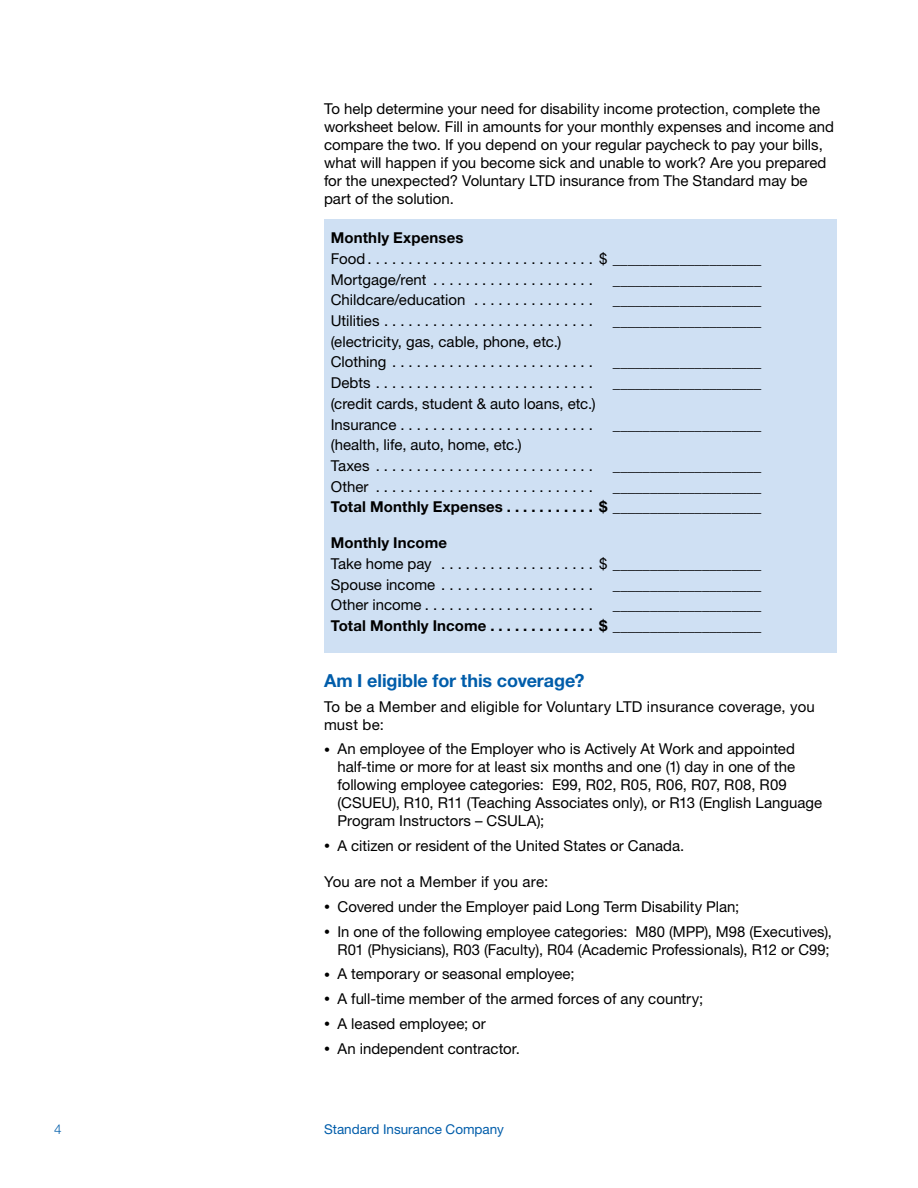
<style>
.page{position:relative;width:918px;height:1188px;background:#fff}
.page>*{position:absolute;margin:0;border:0;box-sizing:border-box;transform-origin:0 0}
.t1{font:700 18px "Helvetica Neue LT Std";letter-spacing:-.005em;color:#005daa}
.t2{font:15px/18px "Helvetica Neue LT Std";color:#000}
.t3{font:700 15px "Helvetica Neue LT Std";letter-spacing:.01em;color:#000}
.t4{font:13.5px "Helvetica Neue LT Std";color:#005daa}
.t5{font:300 13.5px "Helvetica Neue LT Std";color:#005daa}
.s1{font-size:12px}
</style>
<div class="page">
<div style="left:324px;top:219px;width:513px;height:433px;background:#cfe0f3"></div>
<p class="t5" style="left:54px;top:1121px;width:9px">4</p>
<p class="t2" style="left:324px;top:100px;width:512px">To help determine your need for disability income protection, complete the worksheet below. Fill in amounts for your monthly expenses and income and compare the two. If you depend on your regular paycheck to pay your bills, what will happen if you become sick and unable to work? Are you prepared for the unexpected? Voluntary LTD insurance from The Standard may be part of the solution.</p>
<p class="t3" style="left:331px;top:229px;width:134px">Monthly Expenses</p>
<p class="t2" style="left:331px;top:249px;width:432px">Food............................ $ ____________________</p>
<p class="t2" style="left:331px;top:270px;width:264px">Mortgage/rent ....................</p>
<p class="t2" style="left:613px;top:270px;width:150px">____________________</p>
<p class="t2" style="left:331px;top:291px;width:264px">Childcare/education . . . . . . . . . . . . . . .</p>
<p class="t2" style="left:613px;top:291px;width:150px">____________________</p>
<p class="t2" style="left:331px;top:311px;width:264px">Utilities ..........................</p>
<p class="t2" style="left:613px;top:311px;width:150px">____________________</p>
<p class="t2" style="left:331px;top:332px;width:232px">(electricity, gas, cable, phone, etc.)</p>
<p class="t2" style="left:331px;top:353px;width:264px">Clothing .........................</p>
<p class="t2" style="left:613px;top:353px;width:150px">____________________</p>
<p class="t2" style="left:331px;top:374px;width:264px">Debts ...........................</p>
<p class="t2" style="left:613px;top:374px;width:150px">____________________</p>
<p class="t2" style="left:331px;top:394px;width:266px">(credit cards, student &amp; auto loans, etc.)</p>
<p class="t2" style="left:331px;top:415px;width:264px">Insurance ........................</p>
<p class="t2" style="left:613px;top:415px;width:150px">____________________</p>
<p class="t2" style="left:331px;top:436px;width:192px">(health, life, auto, home, etc.)</p>
<p class="t2" style="left:331px;top:456px;width:264px">Taxes ...........................</p>
<p class="t2" style="left:613px;top:456px;width:150px">____________________</p>
<p class="t2" style="left:331px;top:477px;width:264px">Other ...........................</p>
<p class="t2" style="left:613px;top:477px;width:150px">____________________</p>
<p class="t3" style="left:331px;top:498px;width:432px">Total Monthly Expenses . . . . . . . . . . . $ ____________________</p>
<p class="t3" style="left:331px;top:534px;width:118px">Monthly Income</p>
<p class="t2" style="left:331px;top:554px;width:432px">Take home pay . . . . . . . . . . . . . . . . . . . $ ____________________</p>
<p class="t2" style="left:331px;top:575px;width:264px">Spouse income ...................</p>
<p class="t2" style="left:613px;top:575px;width:150px">____________________</p>
<p class="t2" style="left:331px;top:596px;width:264px">Other income .....................</p>
<p class="t2" style="left:613px;top:596px;width:150px">____________________</p>
<p class="t3" style="left:331px;top:616px;width:432px">Total Monthly Income . . . . . . . . . . . . . $ ____________________</p>
<h3 class="t1" style="left:324px;top:669px;width:262px">Am I eligible for this coverage?</h3>
<p class="t2" style="left:324px;top:697px;width:492px">To be a Member and eligible for Voluntary LTD insurance coverage, you must be:</p>
<p class="t2" style="left:338px;top:740px;width:486px;text-indent:-14px"><span class="s1">•</span> An employee of the Employer who is Actively At Work and appointed half-time or more for at least six months and one (1) day in one of the following employee categories: E99, R02, R05, R06, R07, R08, R09 (CSUEU), R10, R11 (Teaching Associates only), or R13 (English Language Program Instructors – CSULA);</p>
<p class="t2" style="left:324px;top:836px;width:362px"><span class="s1">•</span> A citizen or resident of the United States or Canada.</p>
<p class="t2" style="left:324px;top:872px;width:226px">You are not a Member if you are:</p>
<p class="t2" style="left:324px;top:897px;width:417px"><span class="s1">•</span> Covered under the Employer paid Long Term Disability Plan;</p>
<p class="t2" style="left:324px;top:922px;width:509px;text-align:right"><span class="s1">•</span> In one of the following employee categories: M80 (MPP), M98 (Executives),<br>R01 (Physicians), R03 (Faculty), R04 (Academic Professionals), R12 or C99;</p>
<p class="t2" style="left:324px;top:965px;width:252px"><span class="s1">•</span> A temporary or seasonal employee;</p>
<p class="t2" style="left:324px;top:989px;width:381px"><span class="s1">•</span> A full-time member of the armed forces of any country;</p>
<p class="t2" style="left:324px;top:1014px;width:163px"><span class="s1">•</span> A leased employee; or</p>
<p class="t2" style="left:324px;top:1039px;width:198px"><span class="s1">•</span> An independent contractor.</p>
<p class="t4" style="left:324px;top:1121px;width:181px">Standard Insurance Company</p>
</div>
